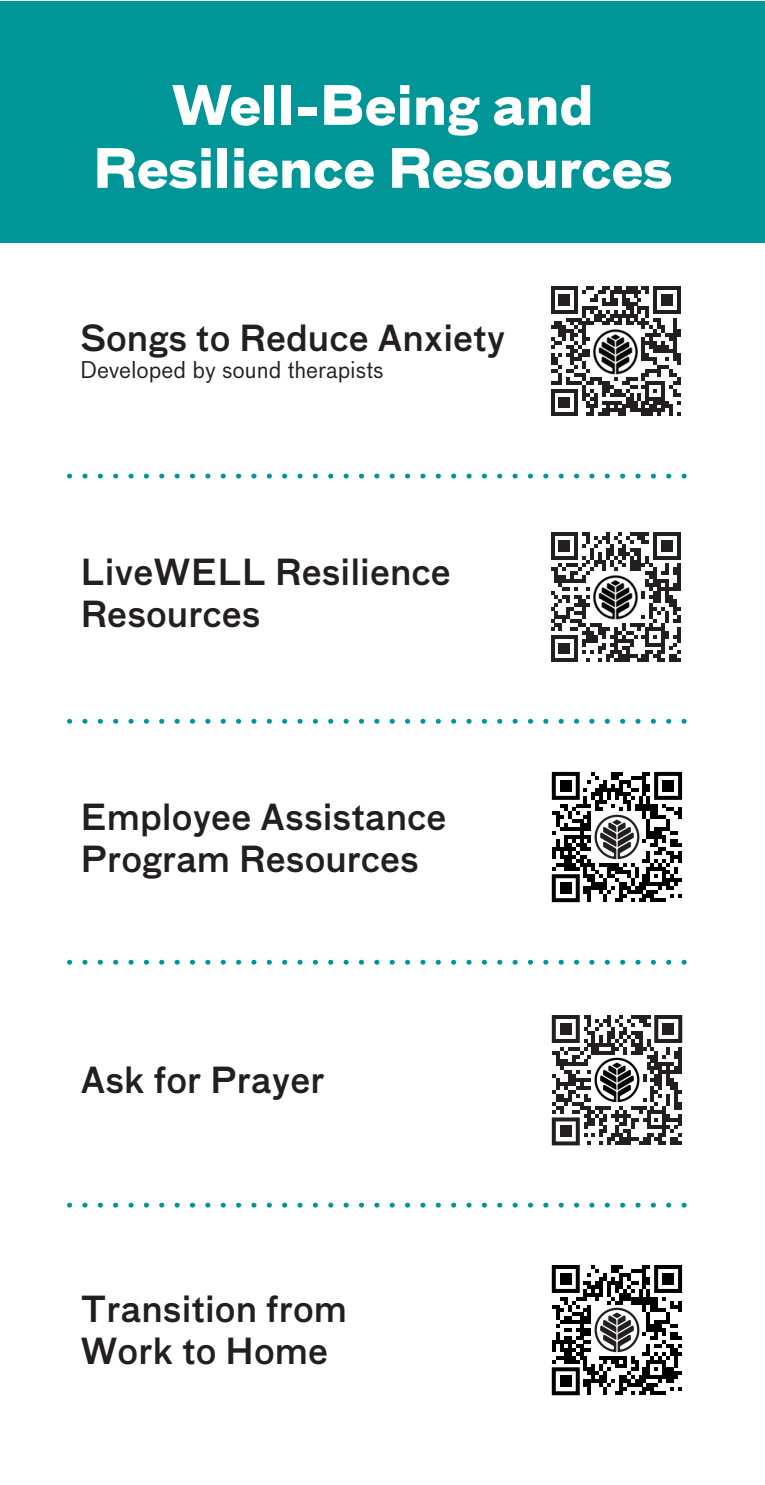
<style>
.page{position:relative;width:765px;height:1485px;background:#fff}
.page>*{position:absolute;margin:0;border:0;box-sizing:border-box;transform-origin:0 0}
.t1{font:700 52.5px/63px "Bau Pro";color:#fff;text-align:center}
.t2{font:500 35px/42px "Bau Pro";color:#231f20}
.t3{font:22.5px "Bau Pro";color:#231f20}
</style>
<div class="page">
<div style="left:0;top:1px;width:765px;height:242px;background:#009698"></div>
<svg style="left:551px;top:286px;width:130px;height:130px"></svg>
<img style="left:593px;top:328px;width:46px;height:46px">
<svg style="left:69px;top:474px;width:618px;height:5px"></svg>
<svg style="left:69px;top:1203px;width:618px;height:5px"></svg>
<svg style="left:552px;top:1015px;width:130px;height:130px"></svg>
<svg style="left:69px;top:719px;width:618px;height:5px"></svg>
<svg style="left:551px;top:532px;width:130px;height:130px"></svg>
<img style="left:593px;top:574px;width:46px;height:46px">
<svg style="left:552px;top:1265px;width:130px;height:130px"></svg>
<svg style="left:69px;top:960px;width:618px;height:5px"></svg>
<svg style="left:552px;top:772px;width:130px;height:130px"></svg>
<h1 class="t1" style="left:93px;top:70px;width:581px">Well-Being and<br>Resilience Resources</h1>
<p class="t2" style="left:80px;top:315px;width:427px">Songs to Reduce Anxiety</p>
<p class="t3" style="left:80px;top:353px;width:305px">Developed by sound therapists</p>
<p class="t2" style="left:80px;top:549px;width:372px">LiveWELL Resilience<br>Resources</p>
<p class="t2" style="left:80px;top:794px;width:368px">Employee Assistance<br>Program Resources</p>
<p class="t2" style="left:80px;top:1058px;width:246px">Ask for Prayer</p>
<p class="t2" style="left:80px;top:1287px;width:268px">Transition from<br>Work to Home</p>
</div>
